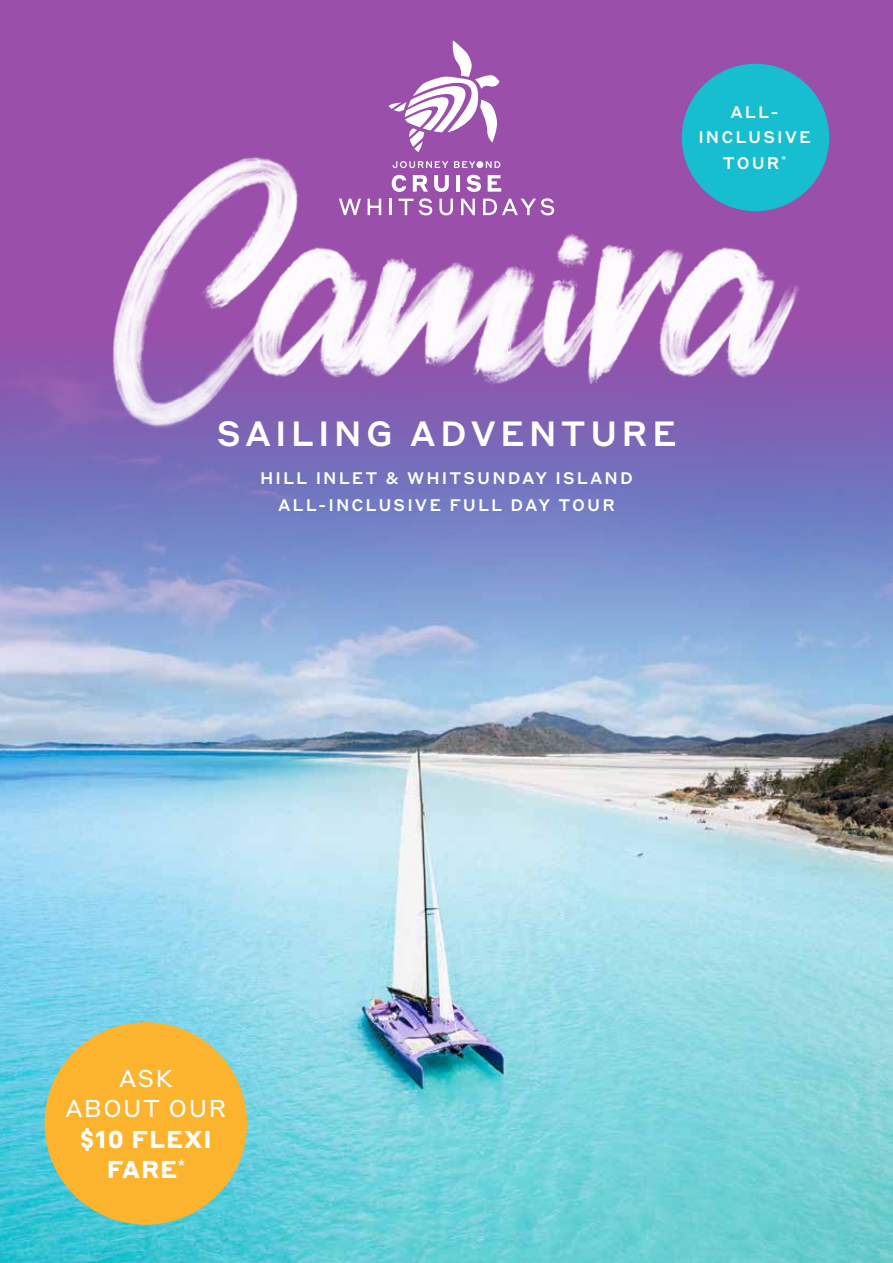
<style>
.page{position:relative;width:893px;height:1263px;background:#fff}
.page>*{position:absolute;margin:0;border:0;box-sizing:border-box;transform-origin:0 0}
.t1{font:500 34.5px "Styrene B";letter-spacing:.12em;color:#fff}
.t2{font:700 24px/30.6px "Styrene B";letter-spacing:.03em;color:#fff;text-align:center}
.t3{font:24px/30.6px "Styrene B";letter-spacing:.04em;color:#fff;text-align:center}
.t4{font:500 16.5px/25.5px "Styrene B";letter-spacing:.125em;color:#fff;text-align:center}
</style>
<div class="page">
<img style="left:0;top:828px;width:893px;height:435px">
<img style="left:0;top:0;width:893px;height:828px">
<img style="left:13px;top:0;width:880px;height:645px">
<svg style="left:389px;top:40px;width:110px;height:112px"></svg>
<svg style="left:392px;top:175px;width:14px;height:17px"></svg>
<svg style="left:413px;top:175px;width:15px;height:17px"></svg>
<svg style="left:434px;top:175px;width:15px;height:17px"></svg>
<hr style="left:456px;top:175px;width:4px;height:17px;background:#fff">
<svg style="left:466px;top:175px;width:15px;height:17px"></svg>
<svg style="left:488px;top:175px;width:13px;height:17px"></svg>
<svg style="left:339px;top:199px;width:22px;height:16px"></svg>
<svg style="left:368px;top:199px;width:13px;height:16px"></svg>
<hr style="left:389px;top:199px;width:3px;height:16px;background:#fff">
<svg style="left:398px;top:199px;width:15px;height:16px"></svg>
<svg style="left:419px;top:198px;width:13px;height:17px"></svg>
<svg style="left:439px;top:199px;width:14px;height:16px"></svg>
<svg style="left:461px;top:199px;width:14px;height:16px"></svg>
<svg style="left:483px;top:198px;width:71px;height:17px"></svg>
<svg style="left:393px;top:161px;width:55px;height:7px"></svg>
<svg style="left:454px;top:161px;width:21px;height:7px"></svg>
<svg style="left:486px;top:161px;width:14px;height:7px"></svg>
<div style="left:476px;top:161px;width:7px;height:7px;background:#fff;border-radius:50%"></div>
<div style="left:682px;top:64px;width:147px;height:147px;background:#16becf;border-radius:50%"></div>
<div style="left:45px;top:1022px;width:202px;height:203px;background:#fcb32e;border-radius:50%"></div>
<p class="t4" style="left:698px;top:98px;width:114px">ALL-<br>INCLUSIVE<br>TOUR<sup>*</sup></p>
<h1 class="t1" style="left:217px;top:404px;width:461px">SAILING ADVENTURE</h1>
<p class="t4" style="left:260px;top:463px;width:374px;line-height:27px">HILL INLET &amp; WHITSUNDAY ISLAND<br>ALL-INCLUSIVE FULL DAY TOUR</p>
<h2 class="t3" style="left:65px;top:1061px;width:163px">ASK<br>ABOUT OUR</h2>
<h2 class="t2" style="left:80px;top:1122px;width:133px">$10 FLEXI<br>FARE<sup>*</sup></h2>
</div>
